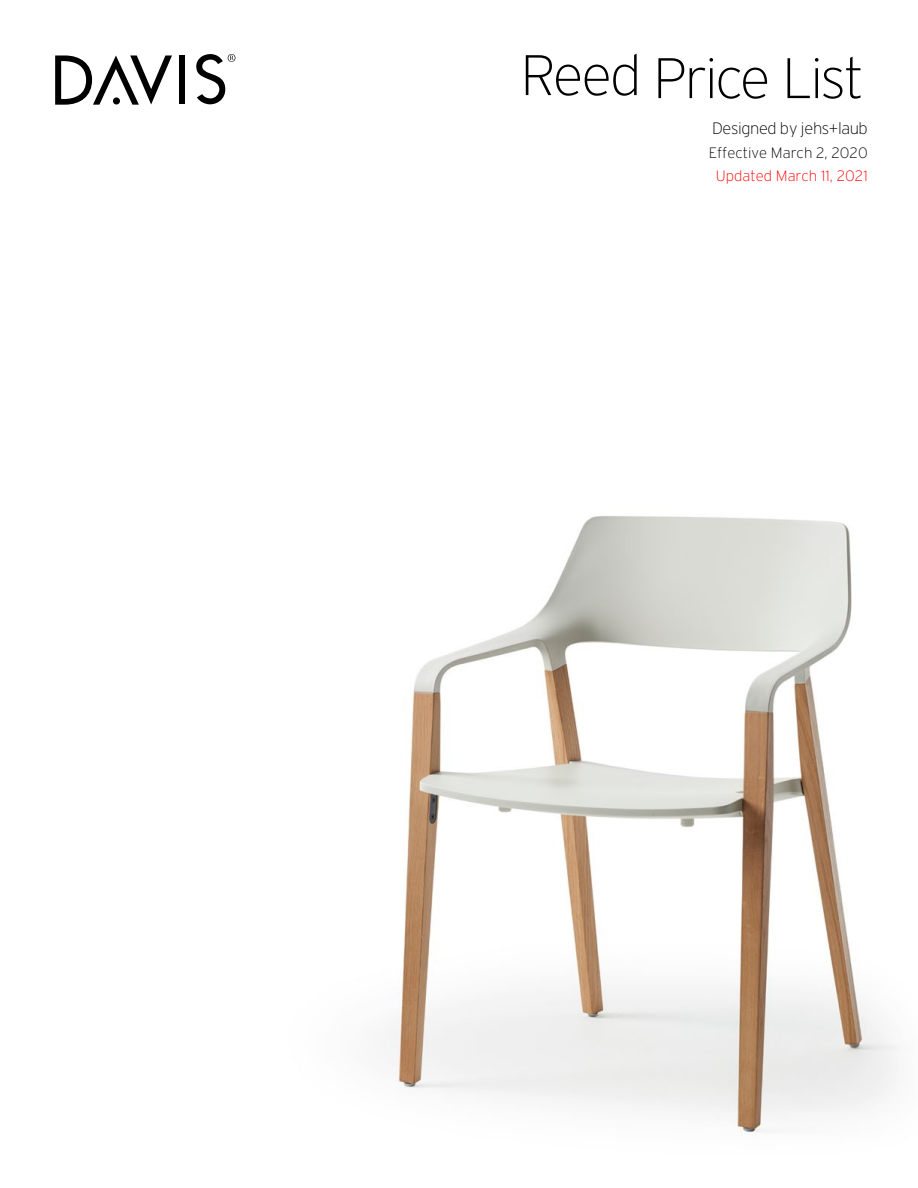
<style>
.page{position:relative;width:918px;height:1188px;background:#fff}
.page>*{position:absolute;margin:0;border:0;box-sizing:border-box;transform-origin:0 0}
.t1{font:200 57px "Interstate";letter-spacing:-.04em;color:#000}
.t2{font:200 16.5px "Interstate";letter-spacing:-.025em;color:#000}
.t3{font:200 15px "Interstate";color:#000}
.t4{font:200 15px "Interstate";color:#f00}
</style>
<div class="page">
<svg style="left:55px;top:55px;width:117px;height:50px"></svg>
<div style="left:179px;top:55px;width:6px;height:49px;background:#000"></div>
<div style="left:113px;top:97px;width:7px;height:8px;background:#000;border-radius:50%"></div>
<svg style="left:196px;top:54px;width:39px;height:50px"></svg>
<img style="left:383px;top:516px;width:516px;height:617px">
<h1 class="t1" style="left:520px;top:43px;width:345px">Reed Price List</h1>
<p class="t2" style="left:712px;top:118px;width:157px">Designed by jehs+laub</p>
<p class="t3" style="left:709px;top:144px;width:160px">Effective March 2, 2020</p>
<p class="t4" style="left:716px;top:167px;width:153px">Updated March 11, 2021</p>
</div>
